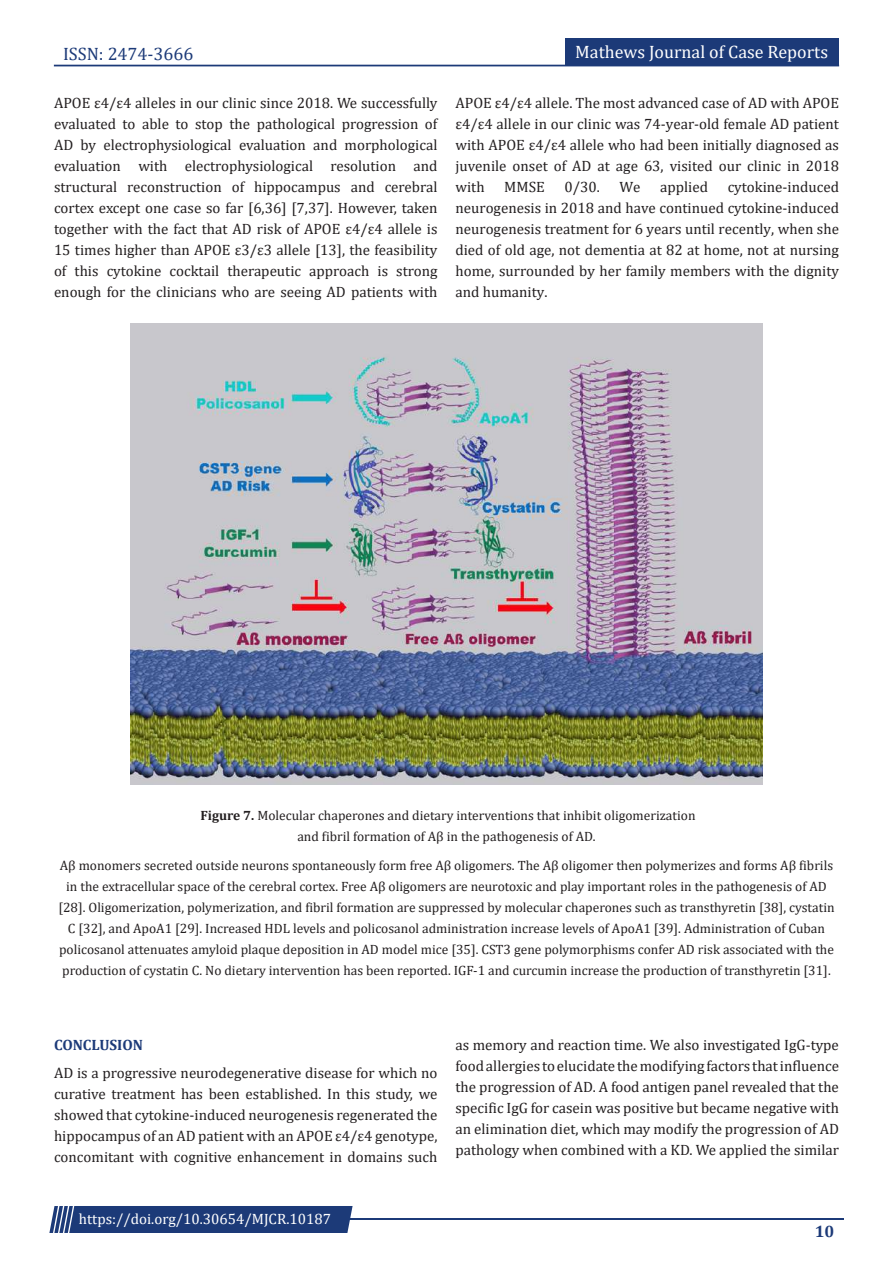
<style>
.page{position:relative;width:893px;height:1263px;background:#fff}
.page>*{position:absolute;margin:0;border:0;box-sizing:border-box;transform-origin:0 0}
.t1{font:18px "Cambria";color:#fff}
.t2{font:18px "Cambria";color:#1c3a78}
.t3{font:700 16.5px "Cambria";color:#1c3a78}
.t4{font:15px/21px "Cambria";color:#231f20;text-align:justify}
.t5{font:15px "Cambria";color:#fff}
.t6{font:700 15px "Cambria";color:#1c3a78}
.t7{font:13.5px/21px "Cambria";color:#231f20;text-align:center}
.s1{font-weight:700}
</style>
<div class="page">
<div style="left:54px;top:65px;width:785px;height:1px;border:1px solid #1c3a78"></div>
<div style="left:565px;top:39px;width:274px;height:27px;background:#1c3a78"></div>
<hr style="left:310px;top:1219px;width:534px;height:1px;background:#1c3a78">
<div style="left:49px;top:1206px;width:304px;height:27px;background:#1c3a78"></div>
<img style="left:130px;top:324px;width:633px;height:460px">
<p class="t2" style="left:63px;top:43px;width:132px">ISSN: 2474-3666</p>
<p class="t1" style="left:575px;top:41px;width:254px">Mathews Journal of Case Reports</p>
<p class="t4" style="left:54px;top:92px;width:385px">APOE ε4/ε4 alleles in our clinic since 2018. We successfully evaluated to able to stop the pathological progression of AD by electrophysiological evaluation and morphological evaluation with electrophysiological resolution and structural reconstruction of hippocampus and cerebral cortex except one case so far [6,36] [7,37]. However, taken together with the fact that AD risk of APOE ε4/ε4 allele is 15 times higher than APOE ε3/ε3 allele [13], the feasibility of this cytokine cocktail therapeutic approach is strong enough for the clinicians who are seeing AD patients with</p>
<p class="t4" style="left:455px;top:92px;width:385px">APOE ε4/ε4 allele. The most advanced case of AD with APOE ε4/ε4 allele in our clinic was 74-year-old female AD patient with APOE ε4/ε4 allele who had been initially diagnosed as juvenile onset of AD at age 63, visited our clinic in 2018 with</p>
<p class="t4" style="left:455px;top:176px;width:385px;text-indent:272px">cytokine-induced neurogenesis in 2018 and have continued cytokine-induced neurogenesis treatment for 6 years until recently, when she died of old age, not dementia at 82 at home, not at nursing home, surrounded by her family members with the dignity and humanity.</p>
<p class="t4" style="left:504px;top:176px;width:42px">MMSE</p>
<p class="t4" style="left:564px;top:176px;width:37px">0/30.</p>
<p class="t4" style="left:619px;top:176px;width:23px">We</p>
<p class="t4" style="left:660px;top:176px;width:49px">applied</p>
<p class="t7" style="left:200px;top:805px;width:497px"><span class="s1">Figure 7.</span> Molecular chaperones and dietary interventions that inhibit oligomerization and fibril formation of Aβ in the pathogenesis of AD.</p>
<p class="t7" style="left:58px;top:855px;width:778px">Aβ monomers secreted outside neurons spontaneously form free Aβ oligomers. The Aβ oligomer then polymerizes and forms Aβ fibrils in the extracellular space of the cerebral cortex. Free Aβ oligomers are neurotoxic and play important roles in the pathogenesis of AD [28]. Oligomerization, polymerization, and fibril formation are suppressed by molecular chaperones such as transthyretin [38], cystatin C [32], and ApoA1 [29]. Increased HDL levels and policosanol administration increase levels of ApoA1 [39]. Administration of Cuban policosanol attenuates amyloid plaque deposition in AD model mice [35]. CST3 gene polymorphisms confer AD risk associated with the production of cystatin C. No dietary intervention has been reported. IGF-1 and curcumin increase the production of transthyretin [31].</p>
<p class="t6" style="left:54px;top:1034px;width:91px">CONCLUSION</p>
<p class="t4" style="left:54px;top:1062px;width:385px">AD is a progressive neurodegenerative disease for which no curative treatment has been established. In this study, we showed that cytokine-induced neurogenesis regenerated the hippocampus of an AD patient with an APOE ε4/ε4 genotype, concomitant with cognitive enhancement in domains such</p>
<p class="t4" style="left:455px;top:1034px;width:385px">as memory and reaction time. We also investigated IgG-type food allergies to elucidate the modifying factors that influence the progression of AD. A food antigen panel revealed that the specific IgG for casein was positive but became negative with an elimination diet, which may modify the progression of AD pathology when combined with a KD. We applied the similar</p>
<p class="t5" style="left:79px;top:1210px;width:254px">https://doi.org/10.30654/MJCR.10187</p>
<p class="t3" style="left:815px;top:1220px;width:21px">10</p>
</div>
